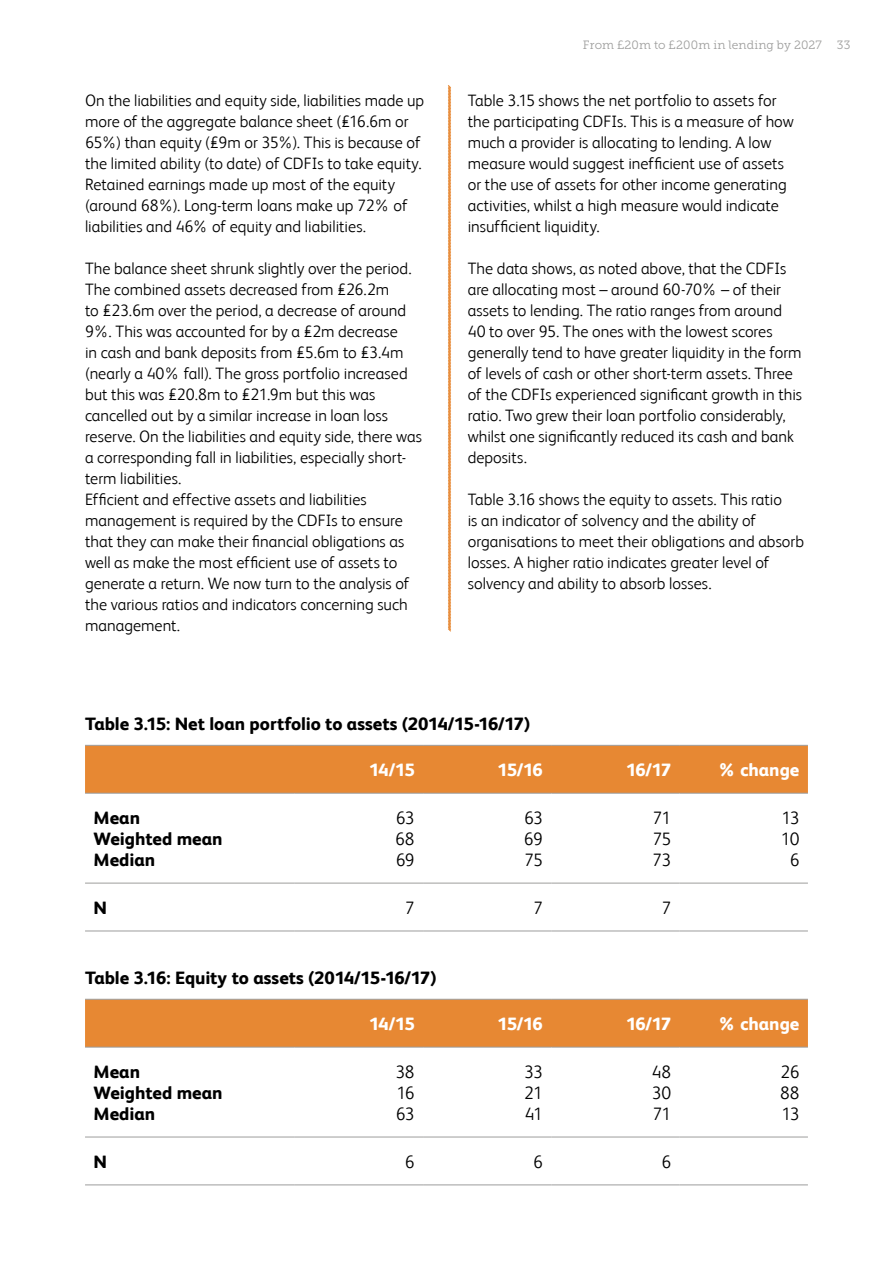
<style>
.page{position:relative;width:893px;height:1263px;background:#fff}
.page>*{position:absolute;margin:0;border:0;box-sizing:border-box;transform-origin:0 0}
.t1{font:800 18px/21px "FS Albert";letter-spacing:-.005em;color:#000}
.t2{font:300 18px/21px "FS Albert";letter-spacing:-.03em;color:#000;text-align:justify}
.t3{font:800 18px "FS Albert";letter-spacing:-.02em;color:#fff}
.t4{font:300 16.5px/21px "FS Albert";color:#000}
.t5{font:12px "Museo Slab 300";letter-spacing:.01em;color:#9d9d9c}
</style>
<div class="page">
<svg style="left:448px;top:85px;width:3px;height:547px;background:#eb9e5a"></svg>
<div style="left:85px;top:746px;width:723px;height:47px;background:#e78833"></div>
<svg style="left:85px;top:882px;width:723px;height:1px"></svg>
<hr style="left:85px;top:745px;width:210px;height:1px;background:#9d9d9c">
<hr style="left:295px;top:745px;width:128px;height:1px;background:#9d9d9c">
<hr style="left:423px;top:745px;width:128px;height:1px;background:#9d9d9c">
<hr style="left:551px;top:745px;width:129px;height:1px;background:#9d9d9c">
<hr style="left:680px;top:745px;width:128px;height:1px;background:#9d9d9c">
<hr style="left:85px;top:793px;width:210px;height:1px;background:#9d9d9c">
<hr style="left:295px;top:793px;width:128px;height:1px;background:#9d9d9c">
<hr style="left:423px;top:793px;width:128px;height:1px;background:#9d9d9c">
<hr style="left:551px;top:793px;width:129px;height:1px;background:#9d9d9c">
<hr style="left:680px;top:793px;width:128px;height:1px;background:#9d9d9c">
<hr style="left:85px;top:883px;width:210px;height:1px;background:#9d9d9c">
<hr style="left:295px;top:883px;width:128px;height:1px;background:#9d9d9c">
<hr style="left:423px;top:883px;width:128px;height:1px;background:#9d9d9c">
<hr style="left:551px;top:883px;width:129px;height:1px;background:#9d9d9c">
<hr style="left:680px;top:883px;width:128px;height:1px;background:#9d9d9c">
<hr style="left:85px;top:930px;width:210px;height:1px;background:#9d9d9c">
<hr style="left:295px;top:930px;width:128px;height:1px;background:#9d9d9c">
<hr style="left:423px;top:930px;width:128px;height:1px;background:#9d9d9c">
<hr style="left:551px;top:930px;width:129px;height:1px;background:#9d9d9c">
<hr style="left:680px;top:930px;width:128px;height:1px;background:#9d9d9c">
<div style="left:85px;top:1000px;width:723px;height:47px;background:#e78833"></div>
<svg style="left:85px;top:1136px;width:723px;height:1px"></svg>
<hr style="left:85px;top:999px;width:210px;height:1px;background:#9d9d9c">
<hr style="left:295px;top:999px;width:128px;height:1px;background:#9d9d9c">
<hr style="left:423px;top:999px;width:128px;height:1px;background:#9d9d9c">
<hr style="left:551px;top:999px;width:129px;height:1px;background:#9d9d9c">
<hr style="left:680px;top:999px;width:128px;height:1px;background:#9d9d9c">
<hr style="left:85px;top:1047px;width:210px;height:1px;background:#9d9d9c">
<hr style="left:295px;top:1047px;width:128px;height:1px;background:#9d9d9c">
<hr style="left:423px;top:1047px;width:128px;height:1px;background:#9d9d9c">
<hr style="left:551px;top:1047px;width:129px;height:1px;background:#9d9d9c">
<hr style="left:680px;top:1047px;width:128px;height:1px;background:#9d9d9c">
<hr style="left:85px;top:1137px;width:210px;height:1px;background:#9d9d9c">
<hr style="left:295px;top:1137px;width:128px;height:1px;background:#9d9d9c">
<hr style="left:423px;top:1137px;width:128px;height:1px;background:#9d9d9c">
<hr style="left:551px;top:1137px;width:129px;height:1px;background:#9d9d9c">
<hr style="left:680px;top:1137px;width:128px;height:1px;background:#9d9d9c">
<hr style="left:85px;top:1184px;width:210px;height:1px;background:#9d9d9c">
<hr style="left:295px;top:1184px;width:128px;height:1px;background:#9d9d9c">
<hr style="left:423px;top:1184px;width:128px;height:1px;background:#9d9d9c">
<hr style="left:551px;top:1184px;width:129px;height:1px;background:#9d9d9c">
<hr style="left:680px;top:1184px;width:128px;height:1px;background:#9d9d9c">
<p class="t4" style="left:85px;top:90px;width:341px">On the liabilities and equity side, liabilities made up more of the aggregate balance sheet (£16.6m or 65%) than equity (£9m or 35%). This is because of the limited ability (to date) of CDFIs to take equity.<br>Retained earnings made up most of the equity (around 68%). Long-term loans make up 72% of liabilities and 46% of equity and liabilities.</p>
<p class="t4" style="left:85px;top:258px;width:339px">The balance sheet shrunk slightly over the period.<br>The combined assets decreased from £26.2m<br>to £23.6m over the period, a decrease of around 9%. This was accounted for by a £2m decrease<br>in cash and bank deposits from £5.6m to £3.4m (nearly a 40% fall). The gross portfolio increased but this was £20.8m to £21.9m but this was cancelled out by a similar increase in loan loss reserve. On the liabilities and equity side, there was a corresponding fall in liabilities, especially short&shy;term liabilities.<br>Efficient and effective assets and liabilities management is required by the CDFIs to ensure that they can make their financial obligations as well as make the most efficient use of assets to generate a return. We now turn to the analysis of the various ratios and indicators concerning such management.</p>
<p class="t5" style="left:583px;top:39px;width:240px">From £20m to £200m in lending by 2027</p>
<p class="t5" style="left:837px;top:39px;width:15px">33</p>
<p class="t4" style="left:468px;top:90px;width:328px">Table 3.15 shows the net portfolio to assets for the participating CDFIs. This is a measure of how much a provider is allocating to lending. A low measure would suggest inefficient use of assets or the use of assets for other income generating activities, whilst a high measure would indicate insufficient liquidity.</p>
<p class="t4" style="left:468px;top:258px;width:336px">The data shows, as noted above, that the CDFIs are allocating most – around 60-70% – of their assets to lending. The ratio ranges from around 40 to over 95. The ones with the lowest scores generally tend to have greater liquidity in the form of levels of cash or other short-term assets. Three of the CDFIs experienced significant growth in this ratio. Two grew their loan portfolio considerably, whilst one significantly reduced its cash and bank deposits.</p>
<p class="t4" style="left:468px;top:489px;width:338px">Table 3.16 shows the equity to assets. This ratio<br>is an indicator of solvency and the ability of organisations to meet their obligations and absorb losses. A higher ratio indicates greater level of solvency and ability to absorb losses.</p>
<p class="t1" style="left:85px;top:713px;width:446px">Table 3.15: Net loan portfolio to assets (2014/15-16/17)</p>
<p class="t3" style="left:369px;top:759px;width:47px">14/15</p>
<p class="t3" style="left:497px;top:759px;width:47px">15/16</p>
<p class="t3" style="left:626px;top:759px;width:47px">16/17</p>
<p class="t3" style="left:718px;top:759px;width:83px">% change</p>
<p class="t1" style="left:94px;top:807px;width:131px">Mean<br>Weighted mean<br>Median</p>
<p class="t2" style="left:395px;top:807px;width:21px">63<br>68<br>69</p>
<p class="t2" style="left:524px;top:807px;width:20px">63<br>69<br>75</p>
<p class="t2" style="left:652px;top:807px;width:21px">71<br>75<br>73</p>
<p class="t2" style="left:781px;top:807px;width:20px;text-align:center">13<br>10<br>6</p>
<p class="t1" style="left:94px;top:897px;width:15px">N</p>
<p class="t2" style="left:405px;top:897px;width:11px">7</p>
<p class="t2" style="left:533px;top:897px;width:11px">7</p>
<p class="t2" style="left:661px;top:897px;width:11px">7</p>
<p class="t1" style="left:85px;top:967px;width:353px">Table 3.16: Equity to assets (2014/15-16/17)</p>
<p class="t3" style="left:369px;top:1013px;width:47px">14/15</p>
<p class="t3" style="left:497px;top:1013px;width:47px">15/16</p>
<p class="t3" style="left:626px;top:1013px;width:47px">16/17</p>
<p class="t3" style="left:718px;top:1013px;width:83px">% change</p>
<p class="t1" style="left:94px;top:1061px;width:131px">Mean<br>Weighted mean<br>Median</p>
<p class="t2" style="left:395px;top:1061px;width:21px">38<br>16<br>63</p>
<p class="t2" style="left:524px;top:1061px;width:20px">33<br>21<br>41</p>
<p class="t2" style="left:652px;top:1061px;width:21px">48<br>30<br>71</p>
<p class="t2" style="left:780px;top:1061px;width:21px">26<br>88<br>13</p>
<p class="t1" style="left:94px;top:1151px;width:15px">N</p>
<p class="t2" style="left:405px;top:1151px;width:11px">6</p>
<p class="t2" style="left:533px;top:1151px;width:11px">6</p>
<p class="t2" style="left:661px;top:1151px;width:11px">6</p>
</div>
